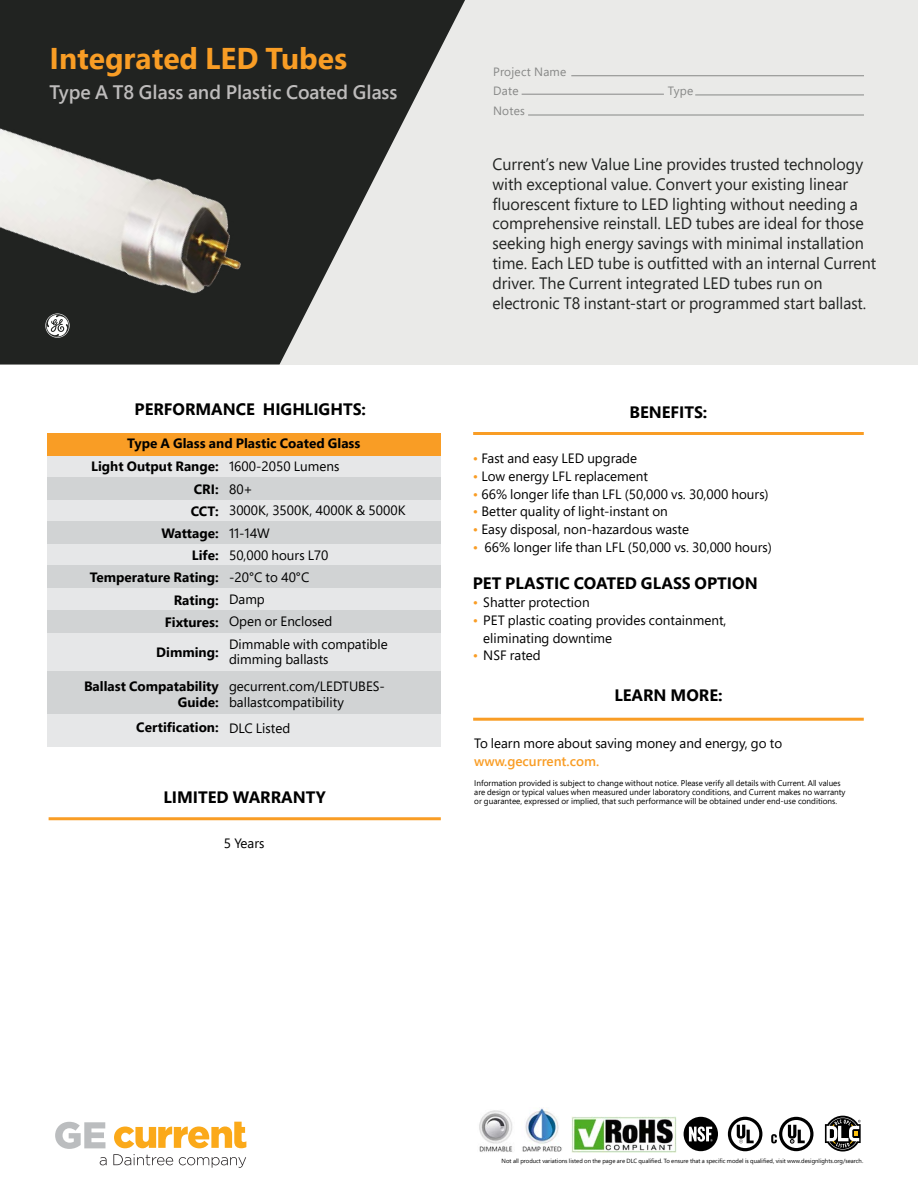
<style>
.page{position:relative;width:918px;height:1188px;background:#fff}
.page>*{position:absolute;margin:0;border:0;box-sizing:border-box;transform-origin:0 0}
.t1{font:700 30px "Segoe Pro";color:#f99d25}
.t2{font:600 19.5px "Segoe Pro";color:#bebcbc}
.t3{font:16.5px/19.8px "Segoe Pro";color:#212321}
.t4{font:700 16.5px "Segoe Pro";color:#000}
.t5{font:13.5px/22.2px "Segoe Pro";color:#000}
.t6{font:700 13.5px/22.2px "Segoe Pro";color:#000;text-align:right}
.t7{font:600 13.5px "Segoe Pro";color:#f99d25}
.t8{font:12px/19.5px "Segoe Pro";letter-spacing:.02em;color:#878887}
.t9{font:8.25px/9px "Segoe Pro";color:#000}
.t10{font:6px "Segoe Pro";color:#000}
.s1{color:#f99d25}
</style>
<div class="page">
<div style="left:0;top:0;width:918px;height:364px;background:#eaeae8"></div>
<svg style="left:0;top:0;width:465px;height:364px;fill:#212321"></svg>
<svg style="left:100px;top:1157px;width:7px;height:8px"></svg>
<svg style="left:113px;top:1154px;width:60px;height:11px"></svg>
<svg style="left:179px;top:1157px;width:67px;height:11px"></svg>
<svg style="left:55px;top:1122px;width:50px;height:27px"></svg>
<svg style="left:114px;top:1122px;width:132px;height:26px"></svg>
<hr style="left:571px;top:75px;width:293px;height:1px;background:#878887">
<hr style="left:522px;top:94px;width:142px;height:1px;background:#878887">
<hr style="left:695px;top:95px;width:169px;height:1px;background:#878887">
<hr style="left:528px;top:115px;width:336px;height:1px;background:#878887">
<hr style="left:473px;top:432px;width:391px;height:3px;background:#f99d25">
<hr style="left:473px;top:718px;width:391px;height:3px;background:#f99d25">
<hr style="left:49px;top:817px;width:392px;height:3px;background:#f99d25">
<img style="left:0;top:55px;width:272px;height:310px">
<div style="left:47px;top:455px;width:394px;height:22px;background:#e6e7e8"></div>
<div style="left:47px;top:500px;width:394px;height:22px;background:#e6e7e8"></div>
<div style="left:47px;top:632px;width:394px;height:40px;background:#e6e7e8"></div>
<div style="left:47px;top:714px;width:394px;height:32px;background:#e6e7e8"></div>
<div style="left:47px;top:544px;width:394px;height:22px;background:#e6e7e8"></div>
<div style="left:47px;top:588px;width:394px;height:22px;background:#e6e7e8"></div>
<div style="left:47px;top:433px;width:394px;height:22px;background:#f99d25"></div>
<div style="left:47px;top:477px;width:394px;height:23px;background:#d1d3d4"></div>
<div style="left:47px;top:610px;width:394px;height:22px;background:#d1d3d4"></div>
<div style="left:47px;top:672px;width:394px;height:42px;background:#d1d3d4"></div>
<div style="left:47px;top:522px;width:394px;height:22px;background:#d1d3d4"></div>
<div style="left:47px;top:566px;width:394px;height:22px;background:#d1d3d4"></div>
<svg style="left:825px;top:1116px;width:36px;height:36px"></svg>
<img style="left:572px;top:1116px;width:104px;height:36px">
<img style="left:522px;top:1108px;width:40px;height:44px">
<svg style="left:771px;top:1117px;width:42px;height:34px"></svg>
<svg style="left:728px;top:1117px;width:34px;height:34px"></svg>
<img style="left:479px;top:1110px;width:34px;height:42px">
<div style="left:684px;top:1117px;width:34px;height:34px;background:#000;border-radius:50%"></div>
<svg style="left:689px;top:1127px;width:24px;height:15px"></svg>
<h1 class="t1" style="left:50px;top:37px;width:299px">Integrated LED Tubes</h1>
<h2 class="t2" style="left:50px;top:79px;width:349px">Type A T8 Glass and Plastic Coated Glass</h2>
<p class="t4" style="left:135px;top:398px;width:233px">PERFORMANCE HIGHLIGHTS:</p>
<p class="t6" style="left:127px;top:432px;width:235px">Type A Glass and Plastic Coated Glass</p>
<p class="t6" style="left:90px;top:455px;width:131px">Light Output Range:<br>CRI:<br>CCT:<br>Wattage:<br>Life:<br>Temperature Rating:<br>Rating:<br>Fixtures:</p>
<p class="t6" style="left:156px;top:640px;width:64px">Dimming:</p>
<p class="t6" style="left:84px;top:678px;width:136px;line-height:16.5px">Ballast Compatability<br>Guide:</p>
<p class="t6" style="left:136px;top:716px;width:84px">Certification:</p>
<p class="t5" style="left:229px;top:455px;width:178px">1600-2050 Lumens<br>80+<br>3000K, 3500K, 4000K &amp; 5000K<br>11-14W<br>50,000 hours L70<br>-20°C to 40°C<br>Damp<br>Open or Enclosed<br>Dimmable with compatible</p>
<p class="t5" style="left:229px;top:645px;width:157px;line-height:27px">dimming ballasts gecurrent.com/LEDTUBES-</p>
<p class="t5" style="left:229px;top:689px;width:116px;line-height:26.2px">ballastcompatibility<br>DLC Listed</p>
<p class="t4" style="left:164px;top:785px;width:164px">LIMITED WARRANTY</p>
<p class="t5" style="left:224px;top:832px;width:42px">5 Years</p>
<p class="t8" style="left:493px;top:62px;width:75px">Project Name<br>Date</p>
<p class="t8" style="left:493px;top:101px;width:33px">Notes</p>
<p class="t8" style="left:668px;top:81px;width:27px">Type</p>
<p class="t3" style="left:492px;top:154px;width:385px">Current’s new Value Line provides trusted technology with exceptional value. Convert your existing linear fluorescent fixture to LED lighting without needing a comprehensive reinstall. LED tubes are ideal for those seeking high energy savings with minimal installation time. Each LED tube is outfitted with an internal Current driver. The Current integrated LED tubes run on electronic T8 instant-start or programmed start ballast.</p>
<p class="t4" style="left:629px;top:400px;width:79px">BENEFITS:</p>
<p class="t5" style="left:473px;top:446px;width:166px"><span class="s1">•</span> Fast and easy LED upgrade</p>
<p class="t5" style="left:473px;top:464px;width:177px"><span class="s1">•</span> Low energy LFL replacement</p>
<p class="t5" style="left:473px;top:482px;width:297px"><span class="s1">•</span> 66% longer life than LFL (50,000 vs. 30,000 hours)</p>
<p class="t5" style="left:473px;top:500px;width:197px"><span class="s1">•</span> Better quality of light-instant on</p>
<p class="t5" style="left:473px;top:518px;width:218px"><span class="s1">•</span> Easy disposal, non-hazardous waste</p>
<p class="t5" style="left:473px;top:536px;width:301px"><span class="s1">•</span> 66% longer life than LFL (50,000 vs. 30,000 hours)</p>
<p class="t4" style="left:473px;top:571px;width:286px">PET PLASTIC COATED GLASS OPTION</p>
<p class="t5" style="left:473px;top:590px;width:118px"><span class="s1">•</span> Shatter protection</p>
<p class="t5" style="left:483px;top:610px;width:245px;line-height:18px;text-indent:-11px"><span class="s1">•</span> PET plastic coating provides containment, eliminating downtime</p>
<p class="t5" style="left:473px;top:644px;width:69px"><span class="s1">•</span> NSF rated</p>
<p class="t4" style="left:614px;top:684px;width:110px">LEARN MORE:</p>
<p class="t5" style="left:474px;top:732px;width:309px">To learn more about saving money and energy, go to</p>
<p class="t7" style="left:474px;top:752px;width:126px">www.gecurrent.com.</p>
<p class="t9" style="left:474px;top:778px;width:373px">Information provided is subject to change without notice. Please verify all details with Current. All values are design or typical values when measured under laboratory conditions, and Current makes no warranty or guarantee, expressed or implied, that such performance will be obtained under end-use conditions.</p>
<p class="t10" style="left:502px;top:1156px;width:363px">Not all product variations listed on the page are DLC qualified. To ensure that a specific model is qualified, visit www.designlights.org/search.</p>
</div>
